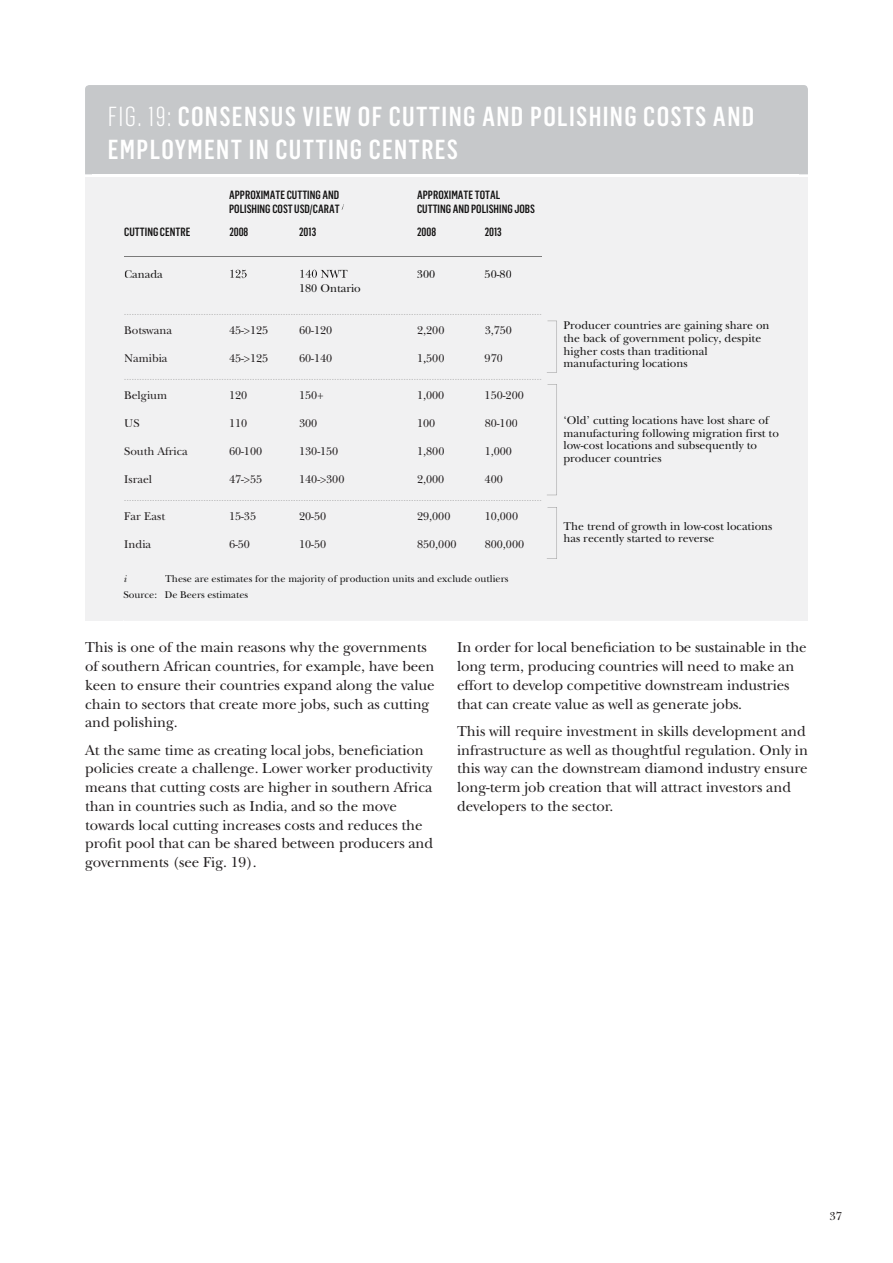
<style>
.page{position:relative;width:893px;height:1263px;background:#fff}
.page>*{position:absolute;margin:0;border:0;box-sizing:border-box;transform-origin:0 0}
.t1{font:500 27px/32.4px "Flama Condensed";letter-spacing:.05em;color:#fff}
.t2{font:15px/18.8px "New Baskerville Std";letter-spacing:-.005em;color:#231f20}
.t3{font:12px "New Baskerville Std";color:#231f20}
.t4{font:11.7px/12.6px "New Baskerville Std";color:#131212}
.t5{font:11.7px "New Baskerville Std";color:#231f20}
.t6{font:500 11.7px/14.1px "Flama Condensed";color:#131212}
.t7{font:10.2px "New Baskerville Std";color:#131212}
.t8{font:italic 10.2px "New Baskerville Std";color:#131212}
.s1{font-weight:300}
</style>
<div class="page">
<div style="left:85px;top:177px;width:723px;height:444px;background:#f1f1f2"></div>
<div style="left:85px;top:85px;width:723px;height:89px;background:#c6c8ca"></div>
<hr style="left:124px;top:256px;width:417px;height:1px;background:#7a7a7a">
<svg style="left:230px;top:270px;width:118px;height:8px"></svg>
<svg style="left:547px;top:321px;width:10px;height:52px"></svg>
<svg style="left:124px;top:314px;width:417px;height:1px"></svg>
<svg style="left:124px;top:379px;width:417px;height:1px"></svg>
<svg style="left:124px;top:500px;width:417px;height:1px"></svg>
<svg style="left:547px;top:384px;width:10px;height:111px"></svg>
<svg style="left:547px;top:507px;width:10px;height:52px"></svg>
<h1 class="t1" style="left:108px;top:101px;width:648px"><span class="s1">FIG. 19:</span> CONSENSUS VIEW OF CUTTING AND POLISHING COSTS AND<br>EMPLOYMENT IN CUTTING CENTRES</h1>
<p class="t6" style="left:229px;top:188px;width:117px">APPROXIMATE CUTTING AND<br>POLISHING COST USD/CARAT <sup>i</sup></p>
<p class="t6" style="left:417px;top:188px;width:119px">APPROXIMATE TOTAL<br>CUTTING AND POLISHING JOBS</p>
<p class="t6" style="left:124px;top:225px;width:68px">CUTTING CENTRE</p>
<p class="t6" style="left:229px;top:225px;width:20px">2008</p>
<p class="t4" style="left:124px;top:269px;width:40px">Canada</p>
<p class="t4" style="left:417px;top:269px;width:20px">300</p>
<p class="t4" style="left:485px;top:269px;width:29px">50-80</p>
<p class="t4" style="left:299px;top:283px;width:63px">180 Ontario</p>
<p class="t5" style="left:124px;top:325px;width:49px">Botswana</p>
<p class="t5" style="left:229px;top:325px;width:41px">45-&gt;125</p>
<p class="t5" style="left:299px;top:325px;width:35px">60-120</p>
<p class="t5" style="left:417px;top:325px;width:29px">2,200</p>
<p class="t5" style="left:485px;top:325px;width:29px">3,750</p>
<p class="t6" style="left:299px;top:225px;width:19px">2013</p>
<p class="t6" style="left:417px;top:225px;width:21px">2008</p>
<p class="t6" style="left:485px;top:225px;width:19px">2013</p>
<p class="t5" style="left:124px;top:353px;width:45px">Namibia</p>
<p class="t5" style="left:485px;top:353px;width:20px">970</p>
<p class="t5" style="left:229px;top:353px;width:41px">45 &gt; 25</p>
<p class="t5" style="left:241px;top:353px;width:16px">- 1</p>
<p class="t5" style="left:299px;top:353px;width:35px">60-140</p>
<p class="t5" style="left:417px;top:353px;width:29px">1,500</p>
<p class="t5" style="left:124px;top:390px;width:44px">Belgium</p>
<p class="t5" style="left:229px;top:390px;width:20px">120</p>
<p class="t5" style="left:299px;top:390px;width:26px">150+</p>
<p class="t5" style="left:417px;top:390px;width:29px">1,000</p>
<p class="t5" style="left:485px;top:390px;width:41px">150-200</p>
<p class="t5" style="left:124px;top:418px;width:17px">US</p>
<p class="t5" style="left:485px;top:418px;width:35px">80-100</p>
<p class="t5" style="left:229px;top:418px;width:20px">110</p>
<p class="t5" style="left:299px;top:418px;width:20px">300</p>
<p class="t5" style="left:417px;top:418px;width:20px">100</p>
<p class="t5" style="left:124px;top:447px;width:65px">South Africa</p>
<p class="t5" style="left:229px;top:447px;width:35px">60-100</p>
<p class="t5" style="left:299px;top:447px;width:41px">130-150</p>
<p class="t5" style="left:417px;top:447px;width:29px">1,800</p>
<p class="t5" style="left:485px;top:447px;width:29px">1,000</p>
<p class="t5" style="left:124px;top:475px;width:29px">Israel</p>
<p class="t5" style="left:229px;top:475px;width:35px">47-&gt;55</p>
<p class="t5" style="left:299px;top:475px;width:47px">140-&gt;300</p>
<p class="t5" style="left:417px;top:475px;width:29px">2,000</p>
<p class="t5" style="left:485px;top:475px;width:20px">400</p>
<p class="t5" style="left:124px;top:511px;width:42px">Far East</p>
<p class="t5" style="left:229px;top:511px;width:29px">15-35</p>
<p class="t5" style="left:299px;top:511px;width:29px">20-50</p>
<p class="t5" style="left:417px;top:511px;width:35px">29,000</p>
<p class="t5" style="left:485px;top:511px;width:35px">10,000</p>
<p class="t5" style="left:124px;top:540px;width:28px">India</p>
<p class="t5" style="left:229px;top:540px;width:23px">6-50</p>
<p class="t5" style="left:299px;top:540px;width:29px">10-50</p>
<p class="t5" style="left:417px;top:540px;width:41px">850,000</p>
<p class="t5" style="left:485px;top:540px;width:41px">800,000</p>
<p class="t8" style="left:123px;top:574px;width:4px">i</p>
<p class="t7" style="left:165px;top:574px;width:345px">These are estimates for the majority of production units and exclude outliers</p>
<p class="t7" style="left:123px;top:590px;width:126px">Source: De Beers estimates</p>
<p class="t4" style="left:563px;top:320px;width:208px">Producer countries are gaining share on the back of government policy, despite higher costs than traditional manufacturing locations</p>
<p class="t4" style="left:563px;top:415px;width:217px">‘Old’ cutting locations have lost share of manufacturing following migration first to low-cost locations and subsequently to producer countries</p>
<p class="t4" style="left:563px;top:521px;width:211px">The trend of growth in low-cost locations has recently started to reverse</p>
<p class="t2" style="left:85px;top:639px;width:351px">This is one of the main reasons why the governments of southern African countries, for example, have been keen to ensure their countries expand along the value chain to sectors that create more jobs, such as cutting and polishing.</p>
<p class="t2" style="left:85px;top:742px;width:350px">At the same time as creating local jobs, beneficiation policies create a challenge. Lower worker productivity means that cutting costs are higher in southern Africa than in countries such as India, and so the move towards local cutting increases costs and reduces the profit pool that can be shared between producers and governments (see Fig. 19).</p>
<p class="t2" style="left:457px;top:639px;width:351px">In order for local beneficiation to be sustainable in the long term, producing countries will need to make an effort to develop competitive downstream industries that can create value as well as generate jobs.</p>
<p class="t2" style="left:457px;top:723px;width:352px">This will require investment in skills development and infrastructure as well as thoughtful regulation. Only in this way can the downstream diamond industry ensure long-term job creation that will attract investors and developers to the sector.</p>
<p class="t3" style="left:829px;top:1211px;width:14px">37</p>
</div>
